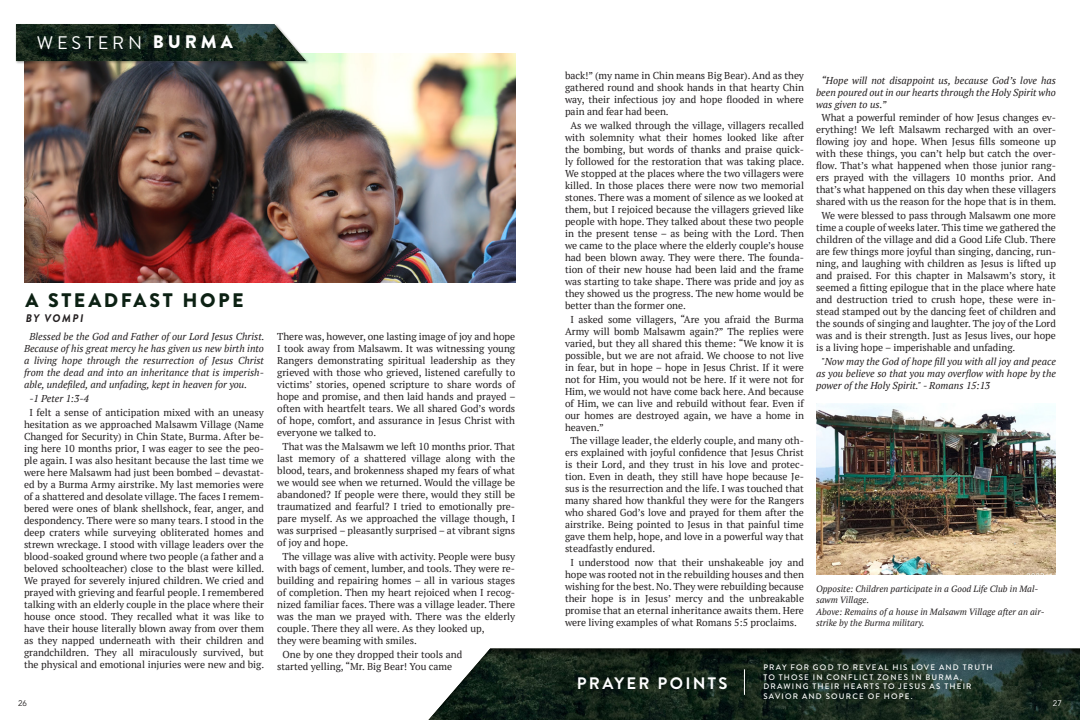
<style>
.page{position:relative;width:1080px;height:720px;background:#fff}
.page>*{position:absolute;margin:0;border:0;box-sizing:border-box;transform-origin:0 0}
.PAGE_HEADER{font:900 19.6px "Brandon Grotesque";letter-spacing:.13em;color:#0c2113}
.TITLE-_LIGHT{font:18.2px "Brandon Grotesque";letter-spacing:.21em;color:#fff}
.t1{font:900 18.2px "Brandon Grotesque";letter-spacing:.21em;color:#fff}
.PRAYER_POINTS_TITLE{font:700 16.6px "Brandon Grotesque";letter-spacing:.135em;color:#fff}
.PAGE_SUBHEADER{font:italic 700 11px "Brandon Grotesque";letter-spacing:.135em;color:#231f20}
.Paragraph{font:10px/12px "PT Serif";color:#231f20;text-align:justify}
.Paragraph-2{font:italic 10px/12px "PT Serif";color:#231f20;text-align:justify}
.t2{font:italic 9px/10.8px "PT Serif";color:#231f20}
.t3{font:8.1px "Avenir";color:#231f20}
.t4{font:8.1px "Avenir";color:#fff}
.PRAYER_POINTS{font:500 8px/9.6px "Brandon Grotesque";letter-spacing:.15em;color:#fff}
</style>
<div class="page">
<img style="left:24px;top:53px;width:492px;height:230px">
<div style="left:420px;top:648px;width:660px;height:72px;background:#231f20;opacity:.8"></div>
<svg style="left:744px;top:669px;width:1px;height:26px"></svg>
<div style="left:16px;top:24px;width:293px;height:41px;background:#231f20;opacity:.3"></div>
<img style="left:16px;top:24px;width:290px;height:37px">
<img style="left:816px;top:403px;width:240px;height:172px">
<p class="TITLE-_LIGHT" style="left:37px;top:30px;width:107px">WESTERN</p>
<p class="t1" style="left:153px;top:29px;width:82px">BURMA</p>
<p class="Paragraph" style="left:565px;top:69px;width:240px">back!” (my name in Chin means Big Bear). And as they gathered round and shook hands in that hearty Chin way, their infectious joy and hope flooded in where pain and fear had been.</p>
<p class="Paragraph" style="left:565px;top:119px;width:241px;text-indent:5px">As we walked through the village, villagers recalled with solemnity what their homes looked like after the bombing, but words of thanks and praise quick&shy;ly followed for the restoration that was taking place.<br>We stopped at the places where the two villagers were killed. In those places there were now two memorial stones. There was a moment of silence as we looked at them, but I rejoiced because the villagers grieved like people with hope. They talked about these two people in the present tense – as being with the Lord. Then we came to the place where the elderly couple’s house had been blown away. They were there. The founda&shy;tion of their new house had been laid and the frame was starting to take shape. There was pride and joy as they showed us the progress. The new home would be better than the former one.</p>
<p class="Paragraph" style="left:565px;top:313px;width:241px;text-indent:5px">I asked some villagers, “Are you afraid the Burma Army will bomb Malsawm again?” The replies were varied, but they all shared this theme: “We know it is possible, but we are not afraid. We choose to not live in fear, but in hope – hope in Jesus Christ. If it were not for Him, you would not be here. If it were not for Him, we would not have come back here. And because of Him, we can live and rebuild without fear. Even if our homes are destroyed again, we have a home in heaven.”</p>
<p class="Paragraph" style="left:565px;top:435px;width:241px;text-indent:5px">The village leader, the elderly couple, and many oth&shy;ers explained with joyful confidence that Jesus Christ is their Lord, and they trust in his love and protec&shy;tion. Even in death, they still have hope because Je&shy;sus is the resurrection and the life. I was touched that many shared how thankful they were for the Rangers who shared God’s love and prayed for them after the airstrike. Being pointed to Jesus in that painful time gave them help, hope, and love in a powerful way that steadfastly endured.</p>
<p class="Paragraph" style="left:565px;top:557px;width:241px;text-indent:5px">I understood now that their unshakeable joy and hope was rooted not in the rebuilding houses and then wishing for the best. No. They were rebuilding because their hope is in Jesus’ mercy and the unbreakable promise that an eternal inheritance awaits them. Here were living examples of what Romans 5:5 proclaims.</p>
<p class="Paragraph-2" style="left:816px;top:74px;width:242px;text-indent:5px">“Hope will not disappoint us, because God’s love has been poured out in our hearts through the Holy Spirit who was given to us.”</p>
<p class="Paragraph" style="left:816px;top:112px;width:242px;text-align:center">What a powerful reminder of how Jesus changes ev&shy;erything! We left Malsawm recharged with an over&shy;flowing joy and hope. When Jesus fills someone up with these things, you can’t help but catch the over&shy;flow. That’s what happened when those junior rang&shy;ers prayed with the villagers 10 months prior. And that’s what happened on this day when these villagers shared with us the reason for the hope that is in them.</p>
<p class="Paragraph" style="left:816px;top:210px;width:242px;text-indent:5px">We were blessed to pass through Malsawm one more time a couple of weeks later. This time we gathered the children of the village and did a Good Life Club. There are few things more joyful than singing, dancing, run&shy;ning, and laughing with children as Jesus is lifted up and praised. For this chapter in Malsawm’s story, it seemed a fitting epilogue that in the place where hate and destruction tried to crush hope, these were in&shy;stead stamped out by the dancing feet of children and the sounds of singing and laughter. The joy of the Lord was and is their strength. Just as Jesus lives, our hope is a living hope – imperishable and unfading.</p>
<p class="Paragraph-2" style="left:816px;top:355px;width:241px;text-indent:5px">"Now may the God of hope fill you with all joy and peace as you believe so that you may overflow with hope by the power of the Holy Spirit." - Romans 15:13</p>
<p class="PAGE_HEADER" style="left:26px;top:286px;width:219px">A STEADFAST HOPE</p>
<p class="PAGE_SUBHEADER" style="left:26px;top:310px;width:59px">BY VOMPI</p>
<p class="Paragraph-2" style="left:24px;top:331px;width:242px;text-indent:5px">Blessed be the God and Father of our Lord Jesus Christ.<br>Because of his great mercy he has given us new birth into a living hope through the resurrection of Jesus Christ from the dead and into an inheritance that is imperish&shy;able, undefiled, and unfading, kept in heaven for you.</p>
<p class="Paragraph-2" style="left:29px;top:393px;width:61px">-1 Peter 1:3-4</p>
<p class="Paragraph" style="left:24px;top:406px;width:242px;text-align:center">I felt a sense of anticipation mixed with an uneasy hesitation as we approached Malsawm Village (Name Changed for Security) in Chin State, Burma. After be&shy;ing here 10 months prior, I was eager to see the peo&shy;ple again. I was also hesitant because the last time we were here Malsawm had just been bombed – devastat&shy;ed by a Burma Army airstrike. My last memories were of a shattered and desolate village. The faces I remem&shy;bered were ones of blank shellshock, fear, anger, and despondency. There were so many tears. I stood in the deep craters while surveying obliterated homes and strewn wreckage. I stood with village leaders over the blood-soaked ground where two people (a father and a beloved schoolteacher) close to the blast were killed.<br>We prayed for severely injured children. We cried and prayed with grieving and fearful people. I remembered talking with an elderly couple in the place where their house once stood. They recalled what it was like to have their house literally blown away from over them as they napped underneath with their children and grandchildren. They all miraculously survived, but the physical and emotional injuries were new and big.</p>
<p class="Paragraph" style="left:277px;top:331px;width:240px">There was, however, one lasting image of joy and hope I took away from Malsawm. It was witnessing young Rangers demonstrating spiritual leadership as they grieved with those who grieved, listened carefully to victims’ stories, opened scripture to share words of hope and promise, and then laid hands and prayed – often with heartfelt tears. We all shared God’s words of hope, comfort, and assurance in Jesus Christ with everyone we talked to.</p>
<p class="Paragraph" style="left:277px;top:441px;width:240px;text-indent:5px">That was the Malsawm we left 10 months prior. That last memory of a shattered village along with the blood, tears, and brokenness shaped my fears of what we would see when we returned. Would the village be abandoned? If people were there, would they still be traumatized and fearful? I tried to emotionally pre&shy;pare myself. As we approached the village though, I was surprised – pleasantly surprised – at vibrant signs of joy and hope.</p>
<p class="Paragraph" style="left:277px;top:550px;width:240px;text-align:left;text-indent:5px">The village was alive with activity. People were busy with bags of cement, lumber, and tools. They were re&shy;building and repairing homes – all in various stages of completion. Then my heart rejoiced when I recog&shy;nized familiar faces. There was a village leader. There was the man we prayed with. There was the elderly couple. There they all were. As they looked up,<br>they were beaming with smiles.</p>
<p class="Paragraph" style="left:277px;top:648px;width:187px;text-indent:5px">One by one they dropped their tools and started yelling, “Mr. Big Bear! You came</p>
<p class="t2" style="left:816px;top:583px;width:224px">Opposite: Children participate in a Good Life Club in Mal&shy;sawm Village.</p>
<p class="t2" style="left:816px;top:607px;width:230px">Above: Remains of a house in Malsawm Village after an air&shy;strike by the Burma military.</p>
<p class="PRAYER_POINTS" style="left:763px;top:663px;width:231px">PRAY FOR GOD TO REVEAL HIS LOVE AND TRUTH TO THOSE IN CONFLICT ZONES IN BURMA, DRAWING THEIR HEARTS TO JESUS AS THEIR SAVIOR AND SOURCE OF HOPE.</p>
<p class="PRAYER_POINTS_TITLE" style="left:577px;top:672px;width:152px">PRAYER POINTS</p>
<p class="t3" style="left:18px;top:697px;width:11px">26</p>
<p class="t4" style="left:1053px;top:697px;width:11px">27</p>
</div>
